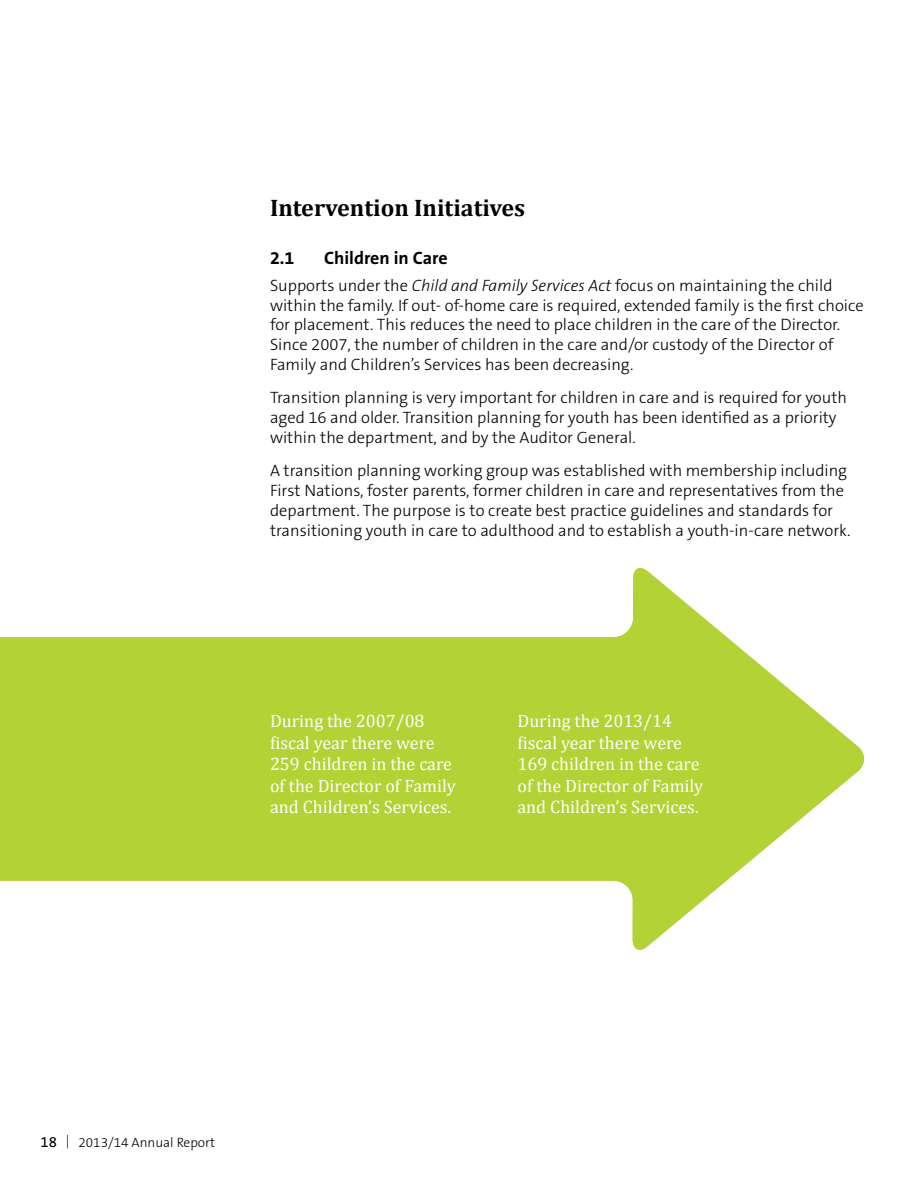
<style>
.page{position:relative;width:918px;height:1188px;background:#fff}
.page>*{position:absolute;margin:0;border:0;box-sizing:border-box;transform-origin:0 0}
.t1{font:700 24px "Cambria";color:#000}
.t2{font:18px/21.6px "Cambria";color:#fff}
.t3{font:700 18px "The Sans B7";color:#000}
.t4{font:300 16.5px/19.8px "The Sans B3";color:#000}
.t5{font:300 13.5px "The Sans B3";color:#000}
.s1{font-style:italic}
.s2{font-family:"The Sans B5 Plain";font-weight:400;font-size:15px}
</style>
<div class="page">
<svg style="left:0;top:568px;width:864px;height:382px;fill:#b2d235"></svg>
<h1 class="t1" style="left:270px;top:193px;width:257px">Intervention Initiatives</h1>
<p class="t3" style="left:270px;top:249px;width:26px">2.1</p>
<p class="t3" style="left:324px;top:249px;width:125px">Children in Care</p>
<p class="t4" style="left:270px;top:276px;width:595px">Supports under the <span class="s1">Child and Family Services Act</span> focus on maintaining the child within the family. If out- of-home care is required, extended family is the first choice for placement. This reduces the need to place children in the care of the Director.<br>Since 2007, the number of children in the care and/or custody of the Director of Family and Children’s Services has been decreasing.</p>
<p class="t4" style="left:270px;top:389px;width:579px">Transition planning is very important for children in care and is required for youth aged 16 and older. Transition planning for youth has been identified as a priority within the department, and by the Auditor General.</p>
<p class="t4" style="left:270px;top:462px;width:582px">A transition planning working group was established with membership including First Nations, foster parents, former children in care and representatives from the department. The purpose is to create best practice guidelines and standards for transitioning youth in care to adulthood and to establish a youth-in-care network.</p>
<p class="t2" style="left:270px;top:710px;width:187px">During the 2007/08 fiscal year there were<br>259 children in the care of the Director of Family and Children’s Services.</p>
<p class="t2" style="left:517px;top:710px;width:187px">During the 2013/14 fiscal year there were<br>169 children in the care of the Director of Family and Children’s Services.</p>
<p class="t5" style="left:40px;top:1135px;width:176px"><span class="s2">18</span> | 2013/14 Annual Report</p>
</div>
